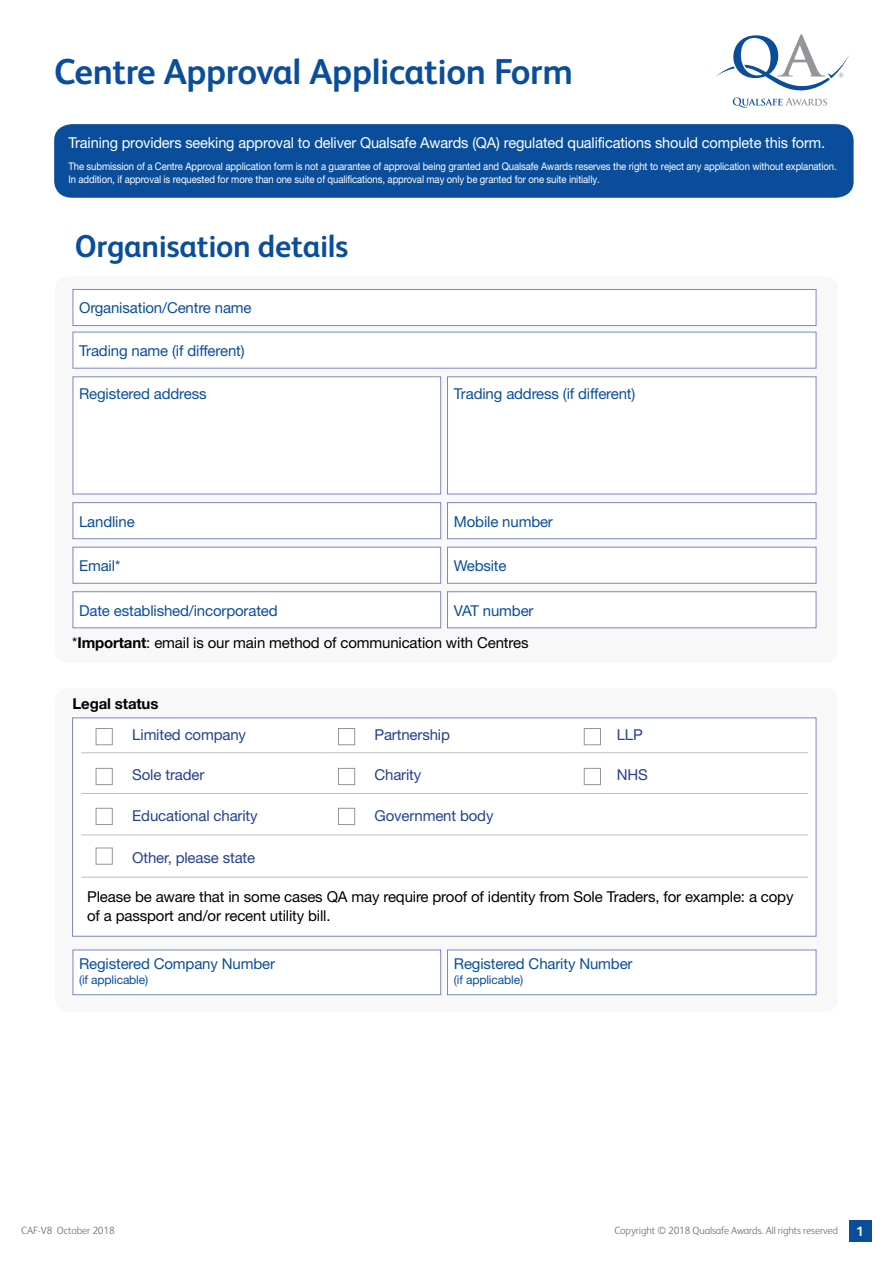
<style>
.page{position:relative;width:893px;height:1263px;background:#fff}
.page>*{position:absolute;margin:0;border:0;box-sizing:border-box;transform-origin:0 0}
.Main_Heading{font:700 36px "FS Albert";letter-spacing:-.01em;color:#0a4e9b}
.BODY{font:700 31.5px "FS Albert";letter-spacing:-.01em;color:#0a4e9b}
.BODY-2{font:15px "Helvetica Neue LT";letter-spacing:-.01em;color:#0a4e9b}
.BODY-3{font:15px/19.5px "Helvetica Neue LT";letter-spacing:-.01em;color:#000}
.BODY-4{font:15px "Helvetica Neue LT";letter-spacing:-.01em;color:#fff}
.BODY-5{font:15px "Helvetica Neue LT";letter-spacing:-.01em;color:#25408f}
.BODY-6{font:700 15px "Helvetica Neue LT";letter-spacing:-.01em;color:#000}
.t1{font:700 13.5px "FS Albert";color:#fff}
.BODY-7{font:12px "Helvetica Neue LT";letter-spacing:-.01em;color:#0a4e9b}
.BODY-8{font:10.5px/12.8px "Helvetica Neue LT";letter-spacing:-.01em;color:#fff;scale:.91 1}
.t2{font:300 10.5px "FS Albert";letter-spacing:-.01em;color:#6d6e71}
.s1{font-weight:700}
</style>
<div class="page">
<svg style="left:716px;top:34px;width:133px;height:74px"></svg>
<div style="left:849px;top:1220px;width:23px;height:22px;background:#0a4e9b"></div>
<svg style="left:55px;top:276px;width:783px;height:387px"></svg>
<div style="left:55px;top:688px;width:783px;height:324px;background:#f8f8f8;border-radius:13px"></div>
<div style="left:73px;top:289px;width:743px;height:37px;background:#fff;border:1px solid #7b88be"></div>
<div style="left:447px;top:502px;width:369px;height:37px;background:#fff;border:1px solid #7b88be"></div>
<div style="left:73px;top:502px;width:368px;height:37px;background:#fff;border:1px solid #7b88be"></div>
<div style="left:447px;top:547px;width:369px;height:37px;background:#fff;border:1px solid #7b88be"></div>
<div style="left:73px;top:547px;width:368px;height:37px;background:#fff;border:1px solid #7b88be"></div>
<div style="left:73px;top:591px;width:368px;height:37px;background:#fff;border:1px solid #7b88be"></div>
<div style="left:73px;top:950px;width:368px;height:45px;background:#fff;border:1px solid #7b88be"></div>
<div style="left:447px;top:591px;width:369px;height:37px;background:#fff;border:1px solid #7b88be"></div>
<div style="left:447px;top:950px;width:369px;height:45px;background:#fff;border:1px solid #7b88be"></div>
<div style="left:73px;top:332px;width:743px;height:37px;background:#fff;border:1px solid #7b88be"></div>
<div style="left:73px;top:376px;width:368px;height:118px;background:#fff;border:1px solid #7b88be"></div>
<div style="left:447px;top:376px;width:369px;height:118px;background:#fff;border:1px solid #7b88be"></div>
<div style="left:54px;top:124px;width:800px;height:74px;background:#0a4e9b;border-radius:17px"></div>
<div style="left:72px;top:717px;width:744px;height:219px;background:#fff;border:1px solid #7b88be"></div>
<hr style="left:81px;top:752px;width:242px;height:1px;background:#bcbec0">
<hr style="left:81px;top:793px;width:242px;height:1px;background:#bcbec0">
<hr style="left:323px;top:752px;width:243px;height:1px;background:#bcbec0">
<hr style="left:323px;top:793px;width:243px;height:1px;background:#bcbec0">
<hr style="left:566px;top:752px;width:242px;height:1px;background:#bcbec0">
<hr style="left:566px;top:793px;width:242px;height:1px;background:#bcbec0">
<hr style="left:81px;top:834px;width:727px;height:1px;background:#bcbec0">
<hr style="left:81px;top:877px;width:727px;height:1px;background:#bcbec0">
<div style="left:96px;top:728px;width:17px;height:17px;border:1px solid #939598"></div>
<div style="left:338px;top:728px;width:17px;height:17px;border:1px solid #939598"></div>
<div style="left:584px;top:728px;width:17px;height:17px;border:1px solid #939598"></div>
<div style="left:96px;top:768px;width:17px;height:17px;border:1px solid #939598"></div>
<div style="left:338px;top:768px;width:17px;height:17px;border:1px solid #939598"></div>
<div style="left:584px;top:768px;width:17px;height:17px;border:1px solid #939598"></div>
<div style="left:96px;top:808px;width:17px;height:17px;border:1px solid #939598"></div>
<div style="left:96px;top:848px;width:17px;height:17px;border:1px solid #939598"></div>
<div style="left:338px;top:808px;width:17px;height:17px;border:1px solid #939598"></div>
<p class="Main_Heading" style="left:54px;top:52px;width:520px">Centre Approval Application Form</p>
<p class="BODY-4" style="left:68px;top:134px;width:758px">Training providers seeking approval to deliver Qualsafe Awards (QA) regulated qualifications should complete this form.</p>
<p class="BODY-8" style="left:68px;top:160px;width:846px">The submission of a Centre Approval application form is not a guarantee of approval being granted and Qualsafe Awards reserves the right to reject any application without explanation.<br>In addition, if approval is requested for more than one suite of qualifications, approval may only be granted for one suite initially.</p>
<p class="BODY" style="left:75px;top:229px;width:275px">Organisation details</p>
<p class="BODY-2" style="left:79px;top:299px;width:174px">Organisation/Centre name</p>
<p class="BODY-2" style="left:79px;top:342px;width:167px">Trading name (if different)</p>
<p class="BODY-2" style="left:79px;top:385px;width:129px">Registered address</p>
<p class="BODY-2" style="left:454px;top:385px;width:183px">Trading address (if different)</p>
<p class="BODY-2" style="left:79px;top:512px;width:57px">Landline</p>
<p class="BODY-2" style="left:454px;top:512px;width:101px">Mobile number</p>
<p class="BODY-2" style="left:79px;top:557px;width:43px">Email*</p>
<p class="BODY-2" style="left:454px;top:557px;width:54px">Website</p>
<p class="BODY-2" style="left:79px;top:601px;width:200px">Date established/incorporated</p>
<p class="BODY-2" style="left:454px;top:601px;width:81px">VAT number</p>
<p class="BODY-3" style="left:72px;top:632px;width:458px">*<span class="s1">Important</span>: email is our main method of communication with Centres</p>
<p class="BODY-6" style="left:73px;top:694px;width:87px">Legal status</p>
<p class="BODY-5" style="left:132px;top:725px;width:115px">Limited company</p>
<p class="BODY-5" style="left:132px;top:766px;width:74px">Sole trader</p>
<p class="BODY-5" style="left:132px;top:807px;width:127px">Educational charity</p>
<p class="BODY-5" style="left:132px;top:848px;width:124px">Other, please state</p>
<p class="BODY-5" style="left:374px;top:725px;width:77px">Partnership</p>
<p class="BODY-5" style="left:374px;top:766px;width:48px">Charity</p>
<p class="BODY-5" style="left:374px;top:807px;width:121px">Government body</p>
<p class="BODY-5" style="left:617px;top:725px;width:28px">LLP</p>
<p class="BODY-5" style="left:617px;top:766px;width:33px">NHS</p>
<p class="BODY-3" style="left:87px;top:886px;width:708px">Please be aware that in some cases QA may require proof of identity from Sole Traders, for example: a copy of a passport and/or recent utility bill.</p>
<p class="BODY-2" style="left:79px;top:954px;width:197px">Registered Company Number</p>
<p class="BODY-7" style="left:79px;top:973px;width:71px">(if applicable)</p>
<p class="BODY-2" style="left:454px;top:954px;width:180px">Registered Charity Number</p>
<p class="BODY-7" style="left:454px;top:973px;width:71px">(if applicable)</p>
<p class="t2" style="left:21px;top:1224px;width:95px">CAF-V8 October 2018</p>
<p class="t2" style="left:615px;top:1224px;width:225px">Copyright © 2018 Qualsafe Awards. All rights reserved</p>
<p class="t1" style="left:856px;top:1224px;width:9px">1</p>
</div>
